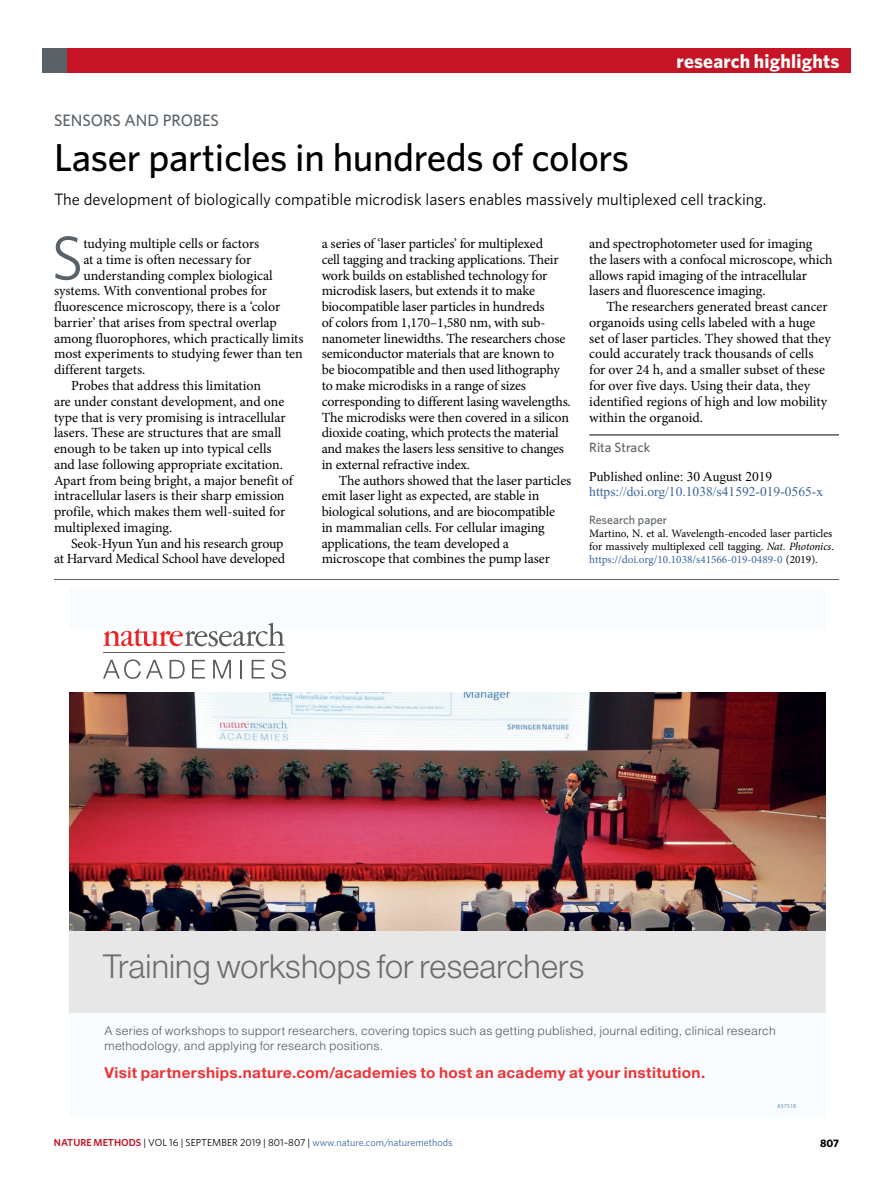
<style>
.page{position:relative;width:893px;height:1187px;background:#fff}
.page>*{position:absolute;margin:0;border:0;box-sizing:border-box;transform-origin:0 0}
.t1{font:62.4px "Whitney";color:#5a6268}
.t2{font:500 39px "Whitney";letter-spacing:-.01em;color:#000}
.t3{font:300 33px "Helvetica Neue LT Std";letter-spacing:.005em;color:#6b6d6f}
.t4{font:700 19.5px "Whitney";letter-spacing:.01em;color:#fff}
.t5{font:16.5px "Whitney";color:#000}
.t6{font:500 16.5px "Whitney";color:#5a6268}
.t7{font:700 15px "Helvetica Neue LT Std";letter-spacing:.025em;color:#ee3337}
.t8{font:13.95px/15.8px "Minion Pro";letter-spacing:-.01em;color:#000}
.t9{font:13.5px "Times New Roman";color:#3b669d}
.t10{font:13.5px "Times New Roman";color:#000}
.t11{font:500 13.5px "Whitney";color:#5a6268}
.t12{font:300 12px/15.6px "Helvetica LT Std";letter-spacing:.015em;color:#57575a}
.t13{font:500 12px "Whitney";color:#5a6268}
.t14{font:11.25px/13px "Minion Pro";color:#000}
.t15{font:700 10.8px "Whitney";color:#000}
.t16{font:10.2px "Whitney";color:#000}
.t17{font:6px "Myriad Pro";color:#6e97b2}
.s1{font-style:italic}
.s2{color:#3b669d}
.s3{font-weight:600;color:#c41425}
</style>
<div class="page">
<div style="left:43px;top:49px;width:807px;height:24px;background:#c41425"></div>
<div style="left:43px;top:49px;width:24px;height:24px;background:#5a6268"></div>
<hr style="left:589px;top:434px;width:250px;height:1px;background:#000">
<div style="left:69px;top:588px;width:757px;height:528px;background:#f8fcfe"></div>
<img style="left:69px;top:692px;width:757px;height:239px">
<div style="left:69px;top:629px;width:757px;height:62px;background:#fff"></div>
<svg style="left:103px;top:622px;width:181px;height:24px"></svg>
<hr style="left:103px;top:652px;width:182px;height:1px;background:#5c5b5f">
<svg style="left:103px;top:659px;width:60px;height:20px"></svg>
<svg style="left:170px;top:659px;width:15px;height:19px"></svg>
<svg style="left:192px;top:659px;width:13px;height:19px"></svg>
<svg style="left:213px;top:659px;width:18px;height:19px"></svg>
<svg style="left:240px;top:660px;width:2px;height:18px"></svg>
<svg style="left:252px;top:659px;width:13px;height:19px"></svg>
<svg style="left:271px;top:659px;width:15px;height:20px"></svg>
<div style="left:69px;top:931px;width:757px;height:82px;background:#e7e7e8"></div>
<hr style="left:54px;top:579px;width:785px;height:1px;background:#5a6268">
<h3 class="t4" style="left:677px;top:48px;width:164px">research highlights</h3>
<p class="t6" style="left:54px;top:109px;width:166px">SENSORS AND PROBES</p>
<h2 class="t2" style="left:54px;top:132px;width:577px">Laser particles in hundreds of colors</h2>
<p class="t5" style="left:54px;top:188px;width:714px">The development of biologically compatible microdisk lasers enables massively multiplexed cell tracking.</p>
<h1 class="t1" style="left:51px;top:216px;width:33px">S</h1>
<p class="t8" style="left:83px;top:236px;width:177px">tudying multiple cells or factors</p>
<p class="t8" style="left:322px;top:236px;width:251px">a series of ‘laser particles’ for multiplexed<br>cell tagging and tracking applications. Their work builds on established technology for microdisk lasers, but extends it to make biocompatible laser particles in hundreds<br>of colors from 1,170–1,580 nm, with sub&shy;nanometer linewidths. The researchers chose semiconductor materials that are known to be biocompatible and then used lithography to make microdisks in a range of sizes corresponding to different lasing wavelengths.<br>The microdisks were then covered in a silicon dioxide coating, which protects the material and makes the lasers less sensitive to changes in external refractive index.</p>
<p class="t8" style="left:322px;top:472px;width:251px;text-indent:17px">The authors showed that the laser particles emit laser light as expected, are stable in biological solutions, and are biocompatible<br>in mammalian cells. For cellular imaging applications, the team developed a microscope that combines the pump laser</p>
<p class="t8" style="left:589px;top:236px;width:245px">and spectrophotometer used for imaging the lasers with a confocal microscope, which allows rapid imaging of the intracellular lasers and fluorescence imaging.</p>
<p class="t8" style="left:589px;top:299px;width:243px;text-indent:17px">The researchers generated breast cancer organoids using cells labeled with a huge set of laser particles. They showed that they could accurately track thousands of cells for over 24 h, and a smaller subset of these for over five days. Using their data, they identified regions of high and low mobility within the organoid.</p>
<p class="t11" style="left:589px;top:438px;width:62px">Rita Strack</p>
<p class="t10" style="left:589px;top:467px;width:185px">Published online: 30 August 2019</p>
<p class="t9" style="left:589px;top:482px;width:235px">https://doi.org/10.1038/s41592-019-0565-x</p>
<p class="t13" style="left:589px;top:511px;width:79px">Research paper</p>
<p class="t14" style="left:589px;top:526px;width:246px">Martino, N. et al. Wavelength-encoded laser particles for massively multiplexed cell tagging. <span class="s1">Nat. Photonics</span>. <span class="s2">https://doi.org/10.1038/s41566-019-0489-0</span> (2019).</p>
<p class="t8" style="left:83px;top:252px;width:170px">at a time is often necessary for</p>
<p class="t8" style="left:83px;top:267px;width:191px">understanding complex biological</p>
<p class="t8" style="left:54px;top:283px;width:215px">systems. With conventional probes for</p>
<p class="t8" style="left:54px;top:299px;width:228px">fluorescence microscopy, there is a ‘color</p>
<p class="t8" style="left:54px;top:315px;width:224px">barrier’ that arises from spectral overlap</p>
<p class="t8" style="left:54px;top:330px;width:251px">among fluorophores, which practically limits</p>
<p class="t8" style="left:54px;top:346px;width:250px">most experiments to studying fewer than ten</p>
<p class="t8" style="left:54px;top:362px;width:93px">different targets.</p>
<p class="t8" style="left:71px;top:378px;width:192px">Probes that address this limitation</p>
<p class="t8" style="left:54px;top:393px;width:232px">are under constant development, and one</p>
<p class="t8" style="left:54px;top:409px;width:233px">type that is very promising is intracellular</p>
<p class="t8" style="left:54px;top:425px;width:229px">lasers. These are structures that are small</p>
<p class="t8" style="left:54px;top:441px;width:219px">enough to be taken up into typical cells</p>
<p class="t8" style="left:54px;top:456px;width:230px">and lase following appropriate excitation.</p>
<p class="t8" style="left:54px;top:472px;width:240px">Apart from being bright, a major benefit of</p>
<p class="t8" style="left:54px;top:488px;width:232px">intracellular lasers is their sharp emission</p>
<p class="t8" style="left:54px;top:504px;width:233px">profile, which makes them well-suited for</p>
<p class="t8" style="left:54px;top:519px;width:120px">multiplexed imaging.</p>
<p class="t8" style="left:71px;top:535px;width:214px">Seok-Hyun Yun and his research group</p>
<p class="t8" style="left:54px;top:551px;width:233px">at Harvard Medical School have developed</p>
<h3 class="t3" style="left:103px;top:945px;width:483px">Training workshops for researchers</h3>
<p class="t12" style="left:105px;top:1022px;width:673px">A series of workshops to support researchers, covering topics such as getting published, journal editing, clinical research methodology, and applying for research positions.</p>
<p class="t7" style="left:105px;top:1063px;width:602px">Visit partnerships.nature.com/academies to host an academy at your institution.</p>
<p class="t16" style="left:54px;top:1135px;width:400px"><span class="s3">NATURE METHODS</span> | VOL 16 | SEPTEMBER 2019 | 801–807 | <span class="s2">www.nature.com/naturemethods</span></p>
<p class="t17" style="left:777px;top:1101px;width:21px">A57518</p>
<p class="t15" style="left:820px;top:1135px;width:20px">807</p>
</div>
